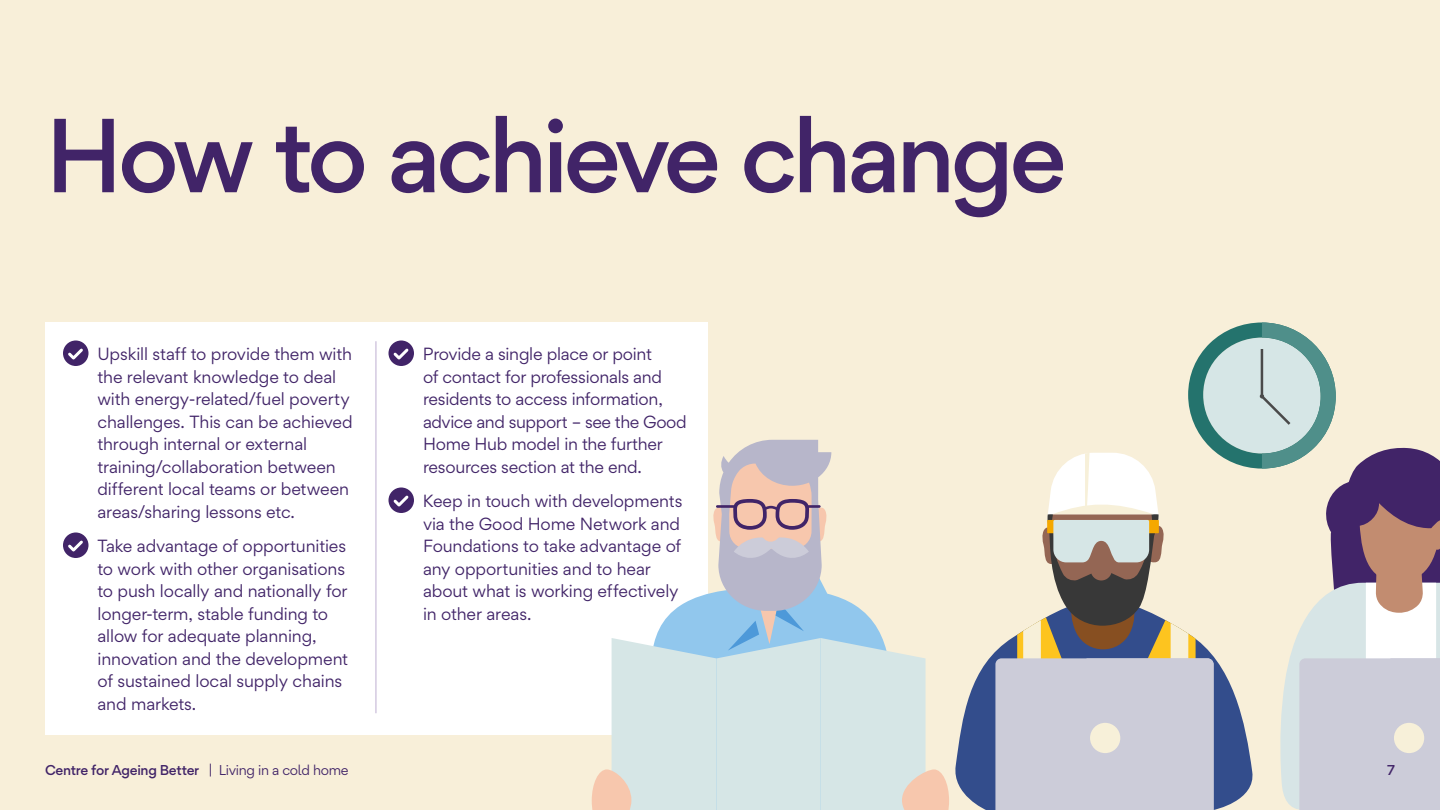
<style>
.page{position:relative;width:1440px;height:810px;background:#f8efd9}
.page>*{position:absolute;margin:0;border:0;box-sizing:border-box;transform-origin:0 0}
.t1{font:500 93.75px "Gordita";letter-spacing:-.055em;color:#412468}
.Body_tick_list_21_30pt{font:15.75px/22.5px "Gordita";letter-spacing:-.01em;color:#412468}
.t2{font:500 12.75px "Gordita";letter-spacing:-.025em;color:#412468}
.s1{font-weight:400}
</style>
<div class="page">
<div style="left:45px;top:322px;width:662px;height:413px;background:#fff"></div>
<div style="left:63px;top:340px;width:25px;height:26px;background:#412468;border-radius:50%"></div>
<svg style="left:65px;top:346px;width:21px;height:16px"></svg>
<div style="left:63px;top:532px;width:25px;height:26px;background:#412468;border-radius:50%"></div>
<svg style="left:65px;top:538px;width:21px;height:16px"></svg>
<svg style="left:388px;top:340px;width:26px;height:26px"></svg>
<svg style="left:391px;top:346px;width:20px;height:16px"></svg>
<div style="left:388px;top:488px;width:26px;height:25px;background:#412468;border-radius:50%"></div>
<svg style="left:391px;top:495px;width:20px;height:14px"></svg>
<hr style="left:376px;top:341px;width:1px;height:372px;background:#bfaed1">
<svg style="left:592px;top:440px;width:357px;height:370px"></svg>
<svg style="left:955px;top:652px;width:40px;height:158px;fill:#334d8c"></svg>
<svg style="left:995px;top:322px;width:445px;height:488px"></svg>
<p class="t1" style="left:45px;top:86px;width:1023px">How to achieve change</p>
<p class="Body_tick_list_21_30pt" style="left:97px;top:343px;width:257px">Upskill staff to provide them with the relevant knowledge to deal with energy-related/fuel poverty challenges. This can be achieved through internal or external training/collaboration between different local teams or between areas/sharing lessons etc.</p>
<p class="Body_tick_list_21_30pt" style="left:97px;top:535px;width:252px">Take advantage of opportunities to work with other organisations to push locally and nationally for longer-term, stable funding to allow for adequate planning, innovation and the development of sustained local supply chains and markets.</p>
<p class="Body_tick_list_21_30pt" style="left:423px;top:343px;width:265px">Provide a single place or point<br>of contact for professionals and residents to access information, advice and support – see the Good<br>Home Hub model in the further resources section at the end.</p>
<p class="Body_tick_list_21_30pt" style="left:423px;top:490px;width:261px">Keep in touch with developments via the Good Home Network and<br>Foundations to take advantage of any opportunities and to hear about what is working effectively in other areas.</p>
<p class="t2" style="left:45px;top:761px;width:305px">Centre for Ageing Better <span class="s1">| Living in a cold home</span></p>
<p class="t2" style="left:1387px;top:761px;width:9px">7</p>
</div>
